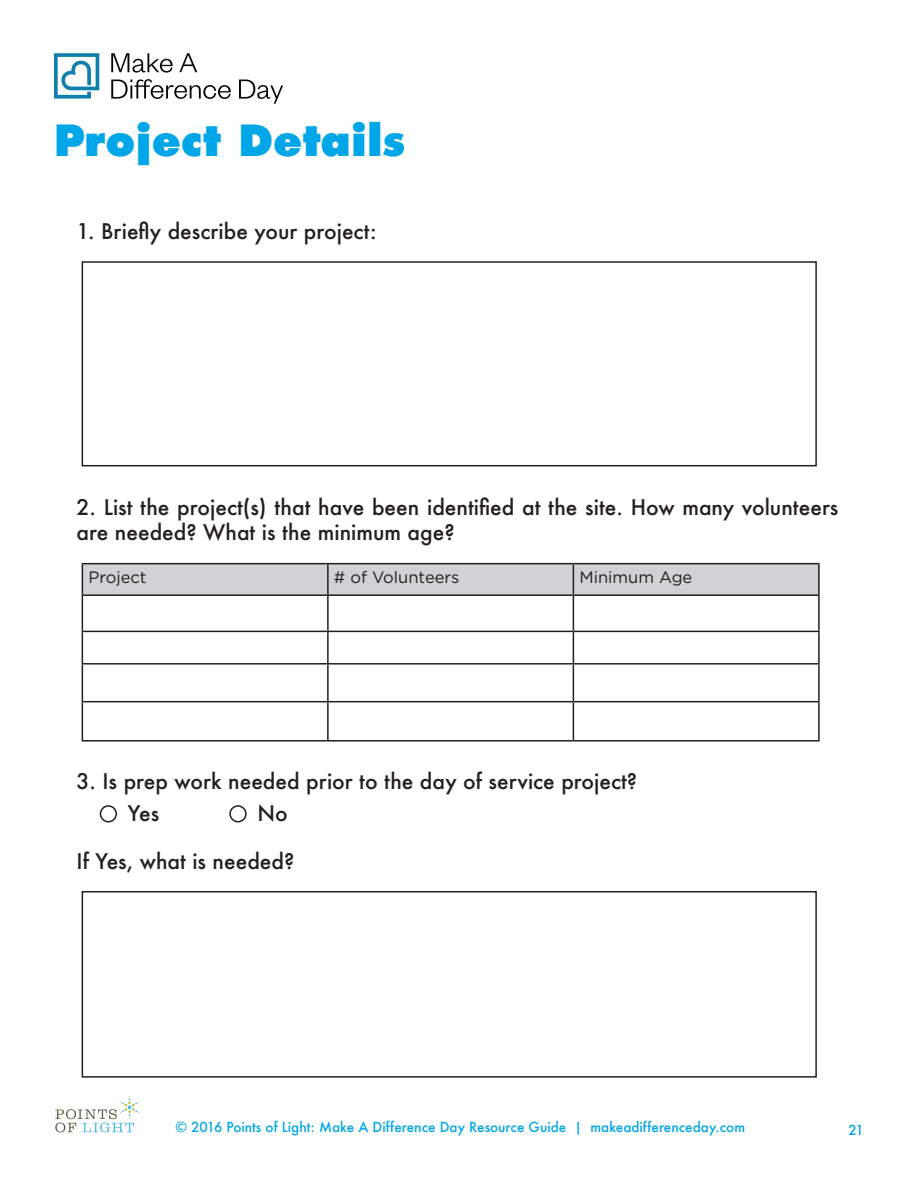
<style>
.page{position:relative;width:918px;height:1188px;background:#fff}
.page>*{position:absolute;margin:0;border:0;box-sizing:border-box;transform-origin:0 0}
.t1{font:800 42px "Futura";color:#00a6e8}
.t2{font:500 21px/25.2px "Futura";color:#231f20}
.t3{font:16.5px "Gotham";color:#231f20}
.t4{font:500 13.5px "Futura";color:#00a6e8}
</style>
<div class="page">
<svg style="left:55px;top:1096px;width:84px;height:36px"></svg>
<div style="left:82px;top:261px;width:735px;height:205px;border:2px solid #231f20"></div>
<div style="left:83px;top:564px;width:735px;height:30px;background:#d1d2d4"></div>
<svg style="left:83px;top:596px;width:735px;height:144px"></svg>
<hr style="left:82px;top:563px;width:246px;height:1px;background:#231f20">
<hr style="left:82px;top:564px;width:1px;height:30px;background:#231f20">
<hr style="left:328px;top:563px;width:245px;height:1px;background:#231f20">
<hr style="left:327px;top:564px;width:2px;height:30px;background:#231f20">
<hr style="left:573px;top:563px;width:247px;height:1px;background:#231f20">
<hr style="left:573px;top:564px;width:1px;height:30px;background:#231f20">
<hr style="left:818px;top:564px;width:2px;height:30px;background:#231f20">
<hr style="left:82px;top:594px;width:246px;height:2px;background:#231f20">
<hr style="left:82px;top:596px;width:1px;height:35px;background:#231f20">
<hr style="left:328px;top:594px;width:245px;height:2px;background:#231f20">
<hr style="left:327px;top:596px;width:2px;height:35px;background:#231f20">
<hr style="left:573px;top:594px;width:247px;height:2px;background:#231f20">
<hr style="left:573px;top:596px;width:1px;height:35px;background:#231f20">
<hr style="left:818px;top:596px;width:2px;height:35px;background:#231f20">
<hr style="left:82px;top:631px;width:246px;height:1px;background:#231f20">
<hr style="left:82px;top:632px;width:1px;height:31px;background:#231f20">
<hr style="left:328px;top:631px;width:245px;height:1px;background:#231f20">
<hr style="left:327px;top:632px;width:2px;height:31px;background:#231f20">
<hr style="left:573px;top:631px;width:247px;height:1px;background:#231f20">
<hr style="left:573px;top:632px;width:1px;height:31px;background:#231f20">
<hr style="left:818px;top:632px;width:2px;height:31px;background:#231f20">
<hr style="left:82px;top:663px;width:246px;height:2px;background:#231f20">
<hr style="left:82px;top:665px;width:1px;height:36px;background:#231f20">
<hr style="left:328px;top:663px;width:245px;height:2px;background:#231f20">
<hr style="left:327px;top:665px;width:2px;height:36px;background:#231f20">
<hr style="left:573px;top:663px;width:247px;height:2px;background:#231f20">
<hr style="left:573px;top:665px;width:1px;height:36px;background:#231f20">
<hr style="left:818px;top:665px;width:2px;height:36px;background:#231f20">
<hr style="left:82px;top:701px;width:246px;height:1px;background:#231f20">
<hr style="left:82px;top:702px;width:1px;height:38px;background:#231f20">
<hr style="left:328px;top:701px;width:245px;height:1px;background:#231f20">
<hr style="left:327px;top:702px;width:2px;height:38px;background:#231f20">
<hr style="left:573px;top:701px;width:247px;height:1px;background:#231f20">
<hr style="left:573px;top:702px;width:1px;height:38px;background:#231f20">
<hr style="left:818px;top:702px;width:2px;height:38px;background:#231f20">
<hr style="left:82px;top:740px;width:246px;height:2px;background:#231f20">
<hr style="left:328px;top:740px;width:245px;height:2px;background:#231f20">
<hr style="left:573px;top:740px;width:247px;height:2px;background:#231f20">
<div style="left:100px;top:805px;width:17px;height:17px;border:2px solid #231f20;border-radius:50%"></div>
<div style="left:229px;top:805px;width:18px;height:17px;border:2px solid #231f20;border-radius:50%"></div>
<div style="left:82px;top:891px;width:735px;height:187px;border:2px solid #231f20"></div>
<svg style="left:111px;top:53px;width:62px;height:20px"></svg>
<svg style="left:179px;top:53px;width:18px;height:19px"></svg>
<svg style="left:111px;top:79px;width:120px;height:20px"></svg>
<svg style="left:239px;top:80px;width:44px;height:24px"></svg>
<svg style="left:54px;top:53px;width:45px;height:46px"></svg>
<p class="t1" style="left:54px;top:113px;width:353px">Project Details</p>
<p class="t2" style="left:77px;top:218px;width:302px">1. Briefly describe your project:</p>
<p class="t2" style="left:77px;top:494px;width:763px">2. List the project(s) that have been identified at the site. How many volunteers are needed? What is the minimum age?</p>
<p class="t3" style="left:88px;top:566px;width:60px">Project</p>
<p class="t3" style="left:334px;top:566px;width:127px"># of Volunteers</p>
<p class="t3" style="left:579px;top:566px;width:115px">Minimum Age</p>
<p class="t2" style="left:77px;top:768px;width:562px">3. Is prep work needed prior to the day of service project?</p>
<p class="t2" style="left:128px;top:800px;width:33px">Yes</p>
<p class="t2" style="left:257px;top:800px;width:32px">No</p>
<p class="t2" style="left:77px;top:848px;width:219px">If Yes, what is needed?</p>
<p class="t4" style="left:176px;top:1118px;width:571px">© 2016 Points of Light: Make A Difference Day Resource Guide | makeadifferenceday.com</p>
<p class="t4" style="left:848px;top:1121px;width:17px">21</p>
</div>
